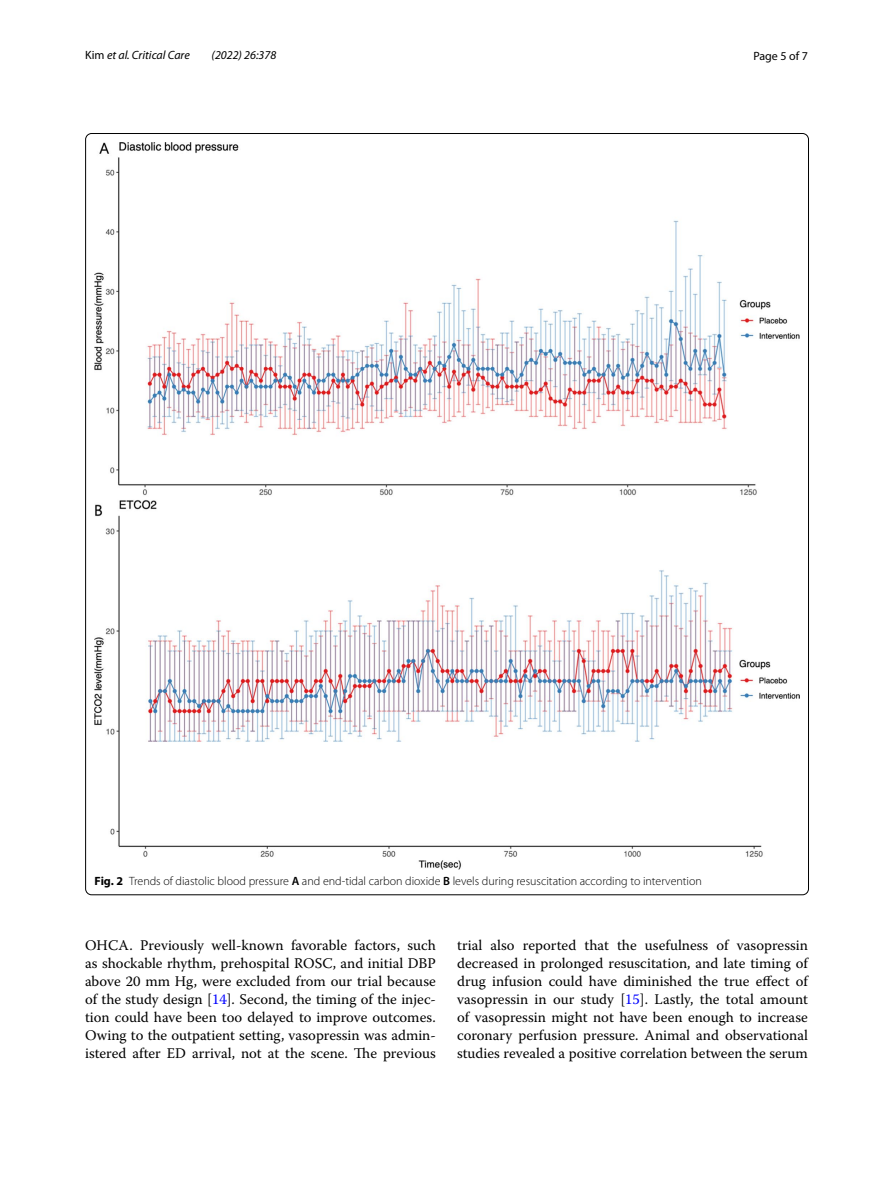
<style>
.page{position:relative;width:893px;height:1187px;background:#fff}
.page>*{position:absolute;margin:0;border:0;box-sizing:border-box;transform-origin:0 0}
.t1{font:14.7px/18px "Warnock Pro";color:#000;text-align:justify}
.t2{font:300 12px "Myriad Pro";color:#000}
.t3{font:italic 12px "Myriad Pro";color:#000}
.t4{font:12px "Myriad Pro";color:#000}
.s1{font-style:normal}
.s2{font-weight:700}
.s3{font-weight:600}
.s4{color:#00f}
</style>
<div class="page">
<img style="left:94px;top:142px;width:706px;height:727px">
<p class="t3" style="left:85px;top:48px;width:106px"><span class="s1">Kim</span> et al. Critical Care</p>
<p class="t3" style="left:212px;top:48px;width:66px">(2022) 26:378</p>
<p class="t4" style="left:753px;top:48px;width:56px">Page 5 of 7</p>
<p class="t2" style="left:95px;top:874px;width:609px"><span class="s2">Fig. 2</span> Trends of diastolic blood pressure <span class="s3">A</span> and end-tidal carbon dioxide <span class="s3">B</span> levels during resuscitation according to intervention</p>
<p class="t1" style="left:85px;top:935px;width:352px">OHCA. Previously well-known favorable factors, such as shockable rhythm, prehospital ROSC, and initial DBP above 20 mm Hg, were excluded from our trial because of the study design [<span class="s4">14</span>]. Second, the timing of the injec&shy;tion could have been too delayed to improve outcomes.<br>Owing to the outpatient setting, vasopressin was admin&shy;istered after ED arrival, not at the scene. The previous</p>
<p class="t1" style="left:457px;top:935px;width:352px">trial also reported that the usefulness of vasopressin decreased in prolonged resuscitation, and late timing of drug infusion could have diminished the true effect of vasopressin in our study [<span class="s4">15</span>]. Lastly, the total amount of vasopressin might not have been enough to increase coronary perfusion pressure. Animal and observational studies revealed a positive correlation between the serum</p>
</div>
